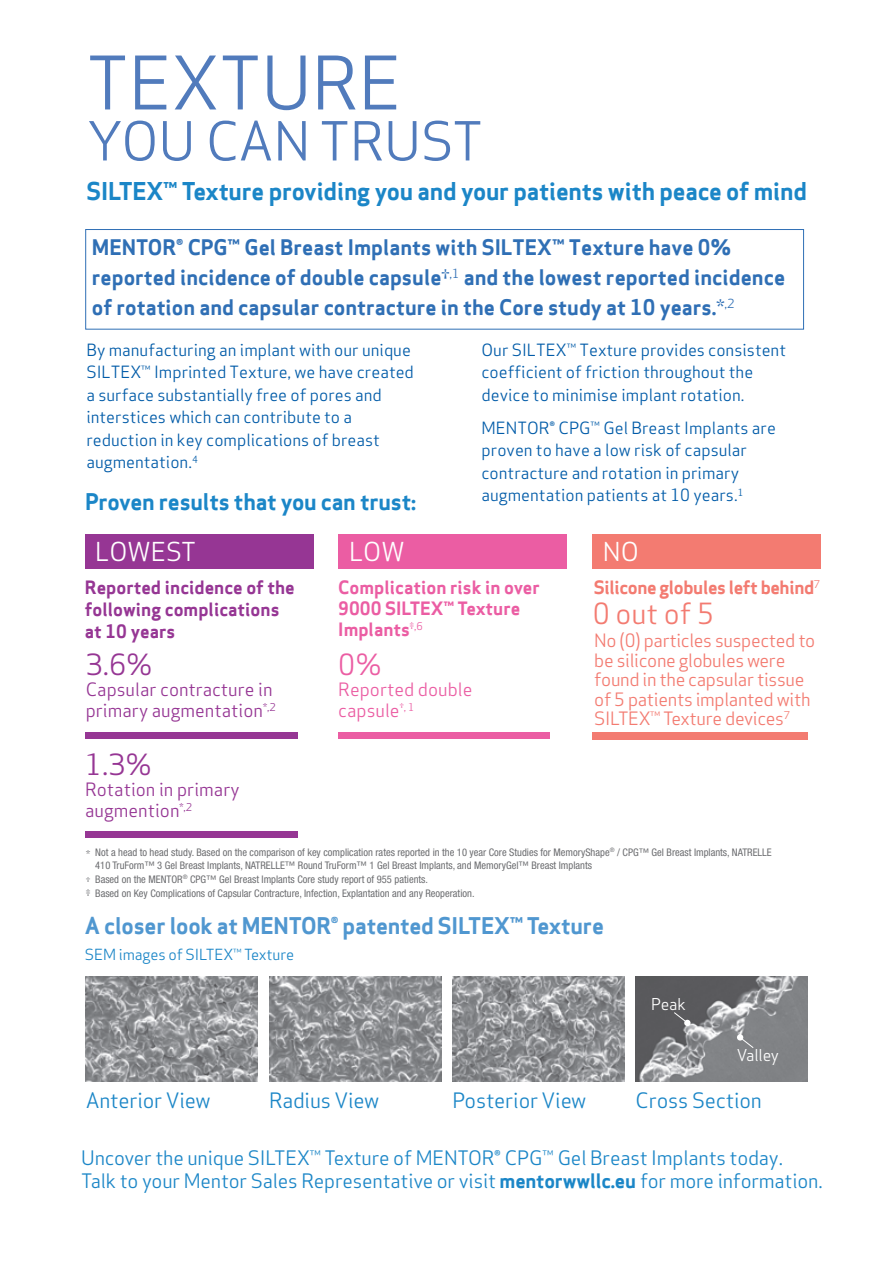
<style>
.page{position:relative;width:893px;height:1263px;background:#fff}
.page>*{position:absolute;margin:0;border:0;box-sizing:border-box;transform-origin:0 0}
.t1{font:71.85px "Apex Sans";color:#517bbc}
.t2{font:52.5px "Apex Sans";color:#517bbc}
.t3{font:28.5px "Apex Sans";color:#963694}
.t4{font:28.5px "Apex Sans";color:#f37b71}
.t5{font:28.5px "Apex Sans";color:#eb5da3}
.t6{font:25.5px "Apex Sans";color:#fff}
.t7{font:700 24px "Apex Sans";letter-spacing:-.01em;color:#1b86c7}
.t8{font:700 22.5px "Apex Sans";letter-spacing:-.01em;color:#5097d0}
.t9{font:700 22.5px "Apex Sans";letter-spacing:-.01em;color:#1b86c7}
.t10{font:700 21px/30px "Apex Sans";color:#2f6fb5}
.t11{font:20.7px "Apex Sans";letter-spacing:-.01em;color:#1b86c7}
.t12{font:19.5px/23.4px "Apex Sans";letter-spacing:-.01em;color:#1b86c7}
.t13{font:18px/19.5px "Apex Sans";letter-spacing:-.02em;color:#f37b71}
.t14{font:18px/21px "Apex Sans";color:#963694}
.t15{font:700 18px/21.6px "Apex Sans";color:#963694}
.t16{font:700 18px/21px "Apex Sans";color:#eb5da3}
.t17{font:700 18px "Apex Sans";letter-spacing:-.02em;color:#f37b71}
.t18{font:18px/21px "Apex Sans";color:#eb5da3}
.t19{font:16.5px/22.5px "Apex Sans";color:#015ba8}
.t20{font:15.9px "Apex Sans";letter-spacing:-.01em;color:#fff}
.t21{font:15px "Apex Sans";letter-spacing:-.01em;color:#1b86c7}
.t22{font:condensed 10.5px/12.6px "Helvetica Neue LT Std";color:#6c6d70}
.t23{font:10.5px/12.6px "Apex Sans";color:#6c6d70}
.s1{font-weight:400}
.s2{font-weight:700}
</style>
<div class="page">
<div style="left:85px;top:733px;width:212px;height:6px;background:#963694"></div>
<div style="left:85px;top:831px;width:212px;height:6px;background:#963694"></div>
<div style="left:338px;top:732px;width:212px;height:7px;background:#eb5da3"></div>
<div style="left:593px;top:732px;width:215px;height:7px;background:#f37b71"></div>
<div style="left:85px;top:534px;width:228px;height:34px;background:#963694"></div>
<div style="left:339px;top:534px;width:228px;height:34px;background:#eb5da3"></div>
<div style="left:593px;top:534px;width:228px;height:34px;background:#f37b71"></div>
<img style="left:86px;top:976px;width:172px;height:106px">
<img style="left:269px;top:976px;width:172px;height:106px">
<img style="left:452px;top:976px;width:172px;height:106px">
<img style="left:636px;top:976px;width:172px;height:106px">
<svg style="left:737px;top:1034px;width:17px;height:15px"></svg>
<svg style="left:673px;top:1011px;width:17px;height:15px"></svg>
<div style="left:85px;top:229px;width:719px;height:101px;border:1px solid #2f6fb5"></div>
<h1 class="t1" style="left:87px;top:24px;width:317px">TEXTURE</h1>
<h2 class="t2" style="left:87px;top:98px;width:398px">YOU CAN TRUST</h2>
<h3 class="t7" style="left:87px;top:176px;width:722px">SILTEX™ Texture providing you and your patients with peace of mind</h3>
<p class="t10" style="left:92px;top:232px;width:695px">MENTOR® CPG™ Gel Breast Implants with SILTEX™ Texture have 0% reported incidence of double capsule<span class="s1">†</span><sup>,1</sup> and the lowest reported incidence of rotation and capsular contracture in the Core study at 10 years.<span class="s1">*</span><sup>,2</sup></p>
<p class="t19" style="left:86px;top:337px;width:329px">By manufacturing an implant with our unique SILTEX™ Imprinted Texture, we have created a surface substantially free of pores and interstices which can contribute to a reduction in key complications of breast augmentation.<sup>4</sup></p>
<p class="t19" style="left:482px;top:337px;width:306px">Our SILTEX™ Texture provides consistent coefficient of friction throughout the device to minimise implant rotation.</p>
<p class="t19" style="left:482px;top:415px;width:296px">MENTOR® CPG™ Gel Breast Implants are proven to have a low risk of capsular contracture and rotation in primary augmentation patients at 10 years.<sup>1</sup></p>
<h3 class="t9" style="left:85px;top:487px;width:332px">Proven results that you can trust:</h3>
<h3 class="t6" style="left:95px;top:531px;width:102px">LOWEST</h3>
<h3 class="t6" style="left:349px;top:531px;width:57px">LOW</h3>
<h3 class="t6" style="left:603px;top:531px;width:37px">NO</h3>
<p class="t15" style="left:85px;top:577px;width:211px">Reported incidence of the following complications at 10 years</p>
<h3 class="t3" style="left:86px;top:641px;width:68px">3.6%</h3>
<p class="t14" style="left:86px;top:677px;width:191px">Capsular contracture in primary augmentation<sup>*,2</sup></p>
<h3 class="t3" style="left:85px;top:741px;width:68px">1.3%</h3>
<p class="t14" style="left:85px;top:777px;width:156px">Rotation in primary augmention<sup>*,2</sup></p>
<p class="t16" style="left:338px;top:577px;width:203px">Complication risk in over<br>9000 SILTEX™ Texture<br>Implants<sup>‡,6</sup></p>
<h3 class="t5" style="left:338px;top:641px;width:45px">0%</h3>
<p class="t18" style="left:338px;top:677px;width:136px">Reported double capsule<sup>†,</sup> <sup>1</sup></p>
<p class="t17" style="left:594px;top:576px;width:228px">Silicone globules left behind<sup>7</sup></p>
<h3 class="t4" style="left:593px;top:591px;width:123px">0 out of 5</h3>
<p class="t13" style="left:594px;top:629px;width:223px">No (0) particles suspected to be silicone globules were found in the capsular tissue of 5 patients implanted with<br>SILTEX™ Texture devices<sup>7</sup></p>
<p class="t22" style="left:95px;top:846px;width:678px">Not a head to head study. Based on the comparison of key complication rates reported in the 10 year Core Studies for MemoryShape<sup>®</sup> / CPG™ Gel Breast Implants, NATRELLE<br>410 TruForm™ 3 Gel Breast Implants, NATRELLE™ Round TruForm™ 1 Gel Breast Implants, and MemoryGel™ Breast Implants</p>
<p class="t22" style="left:95px;top:872px;width:381px;line-height:14.1px">Based on the MENTOR<sup>®</sup> CPG™ Gel Breast Implants Core study report of 955 patients.<br>Based on Key Complications of Capsular Contracture, Infection, Explantation and any Reoperation.</p>
<p class="t23" style="left:86px;top:847px;width:6px">*</p>
<p class="t23" style="left:86px;top:873px;width:6px">† ‡</p>
<h3 class="t8" style="left:85px;top:911px;width:521px">A closer look at MENTOR® patented SILTEX™ Texture</h3>
<p class="t21" style="left:85px;top:942px;width:211px">SEM images of SILTEX™ Texture</p>
<p class="t20" style="left:651px;top:991px;width:36px">Peak</p>
<p class="t20" style="left:737px;top:1042px;width:44px">Valley</p>
<p class="t11" style="left:86px;top:1084px;width:126px">Anterior View</p>
<p class="t11" style="left:269px;top:1084px;width:112px">Radius View</p>
<p class="t11" style="left:452px;top:1084px;width:136px">Posterior View</p>
<p class="t11" style="left:636px;top:1084px;width:128px">Cross Section</p>
<p class="t12" style="left:81px;top:1144px;width:743px">Uncover the unique SILTEX™ Texture of MENTOR® CPG™ Gel Breast Implants today.<br>Talk to your Mentor Sales Representative or visit <span class="s2">mentorwwllc.eu</span> for more information.</p>
</div>
